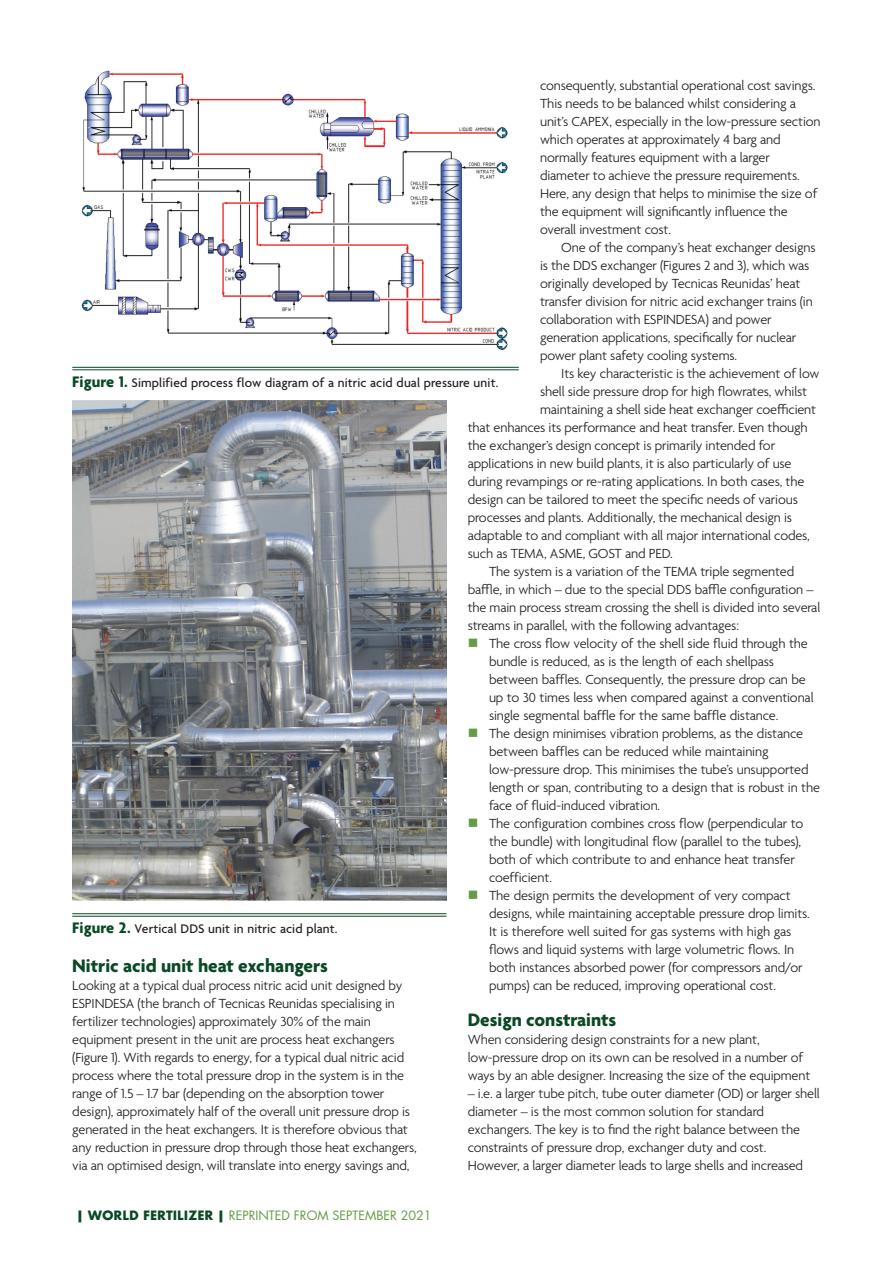
<style>
.page{position:relative;width:893px;height:1263px;background:#fff}
.page>*{position:absolute;margin:0;border:0;box-sizing:border-box;transform-origin:0 0}
.Subhead_1{font:700 19.5px "Agenda";color:#094924}
.Paragraph_1{font:300 14.25px/18px "Agenda";letter-spacing:-.01em;color:#231f20}
.Body_Text{font:300 14.25px/18px "Agenda";letter-spacing:-.01em;color:#231f20}
.t1{font:500 13.5px "Agenda";letter-spacing:.01em;color:#231f20}
.t2{font:12.45px "Futura";color:#639c43}
.s1{color:#639c43}
.s2{font-weight:700;font-size:16.5px;color:#094924}
.s3{font-weight:700;color:#094924}
</style>
<div class="page">
<hr style="left:72px;top:367px;width:447px;height:1px;background:#094924">
<hr style="left:72px;top:370px;width:447px;height:1px;background:#094924">
<img style="left:81px;top:70px;width:427px;height:281px">
<img style="left:72px;top:401px;width:374px;height:500px">
<hr style="left:72px;top:913px;width:374px;height:1px;background:#094924">
<hr style="left:72px;top:916px;width:374px;height:1px;background:#094924">
<p class="Paragraph_1" style="left:540px;top:77px;width:282px">consequently, substantial operational cost savings.<br>This needs to be balanced whilst considering a unit’s CAPEX, especially in the low-pressure section which operates at approximately 4 barg and normally features equipment with a larger diameter to achieve the pressure requirements.<br>Here, any design that helps to minimise the size of the equipment will significantly influence the overall investment cost.</p>
<p class="Body_Text" style="left:540px;top:239px;width:277px;text-indent:21px">One of the company’s heat exchanger designs is the DDS exchanger (Figures 2 and 3), which was originally developed by Tecnicas Reunidas’ heat transfer division for nitric acid exchanger trains (in collaboration with ESPINDESA) and power generation applications, specifically for nuclear power plant safety cooling systems.</p>
<p class="Body_Text" style="left:561px;top:365px;width:260px">Its key characteristic is the achievement of low</p>
<p class="Body_Text" style="left:540px;top:383px;width:269px">shell side pressure drop for high flowrates, whilst</p>
<p class="Body_Text" style="left:540px;top:401px;width:278px">maintaining a shell side heat exchanger coefficient</p>
<p class="Body_Text" style="left:468px;top:419px;width:341px">that enhances its performance and heat transfer. Even though</p>
<p class="Body_Text" style="left:468px;top:437px;width:309px">the exchanger’s design concept is primarily intended for</p>
<p class="Body_Text" style="left:468px;top:455px;width:325px">applications in new build plants, it is also particularly of use</p>
<p class="Body_Text" style="left:468px;top:473px;width:338px">during revampings or re-rating applications. In both cases, the</p>
<p class="Body_Text" style="left:468px;top:491px;width:332px">design can be tailored to meet the specific needs of various</p>
<p class="Body_Text" style="left:468px;top:509px;width:326px">processes and plants. Additionally, the mechanical design is</p>
<p class="Body_Text" style="left:468px;top:527px;width:344px">adaptable to and compliant with all major international codes,</p>
<p class="Body_Text" style="left:468px;top:545px;width:207px">such as TEMA, ASME, GOST and PED.</p>
<p class="Body_Text" style="left:468px;top:563px;width:354px;text-indent:21px">The system is a variation of the TEMA triple segmented baffle, in which – due to the special DDS baffle configuration – the main process stream crossing the shell is divided into several streams in parallel, with the following advantages:</p>
<p class="Paragraph_1" style="left:489px;top:635px;width:326px;text-indent:-21px"><span class="s1">■</span> The cross flow velocity of the shell side fluid through the bundle is reduced, as is the length of each shellpass between baffles. Consequently, the pressure drop can be up to 30 times less when compared against a conventional single segmental baffle for the same baffle distance.</p>
<p class="Paragraph_1" style="left:489px;top:725px;width:333px;text-indent:-21px"><span class="s1">■</span> The design minimises vibration problems, as the distance between baffles can be reduced while maintaining low-pressure drop. This minimises the tube’s unsupported length or span, contributing to a design that is robust in the face of fluid-induced vibration.</p>
<p class="Paragraph_1" style="left:489px;top:815px;width:316px;text-indent:-21px"><span class="s1">■</span> The configuration combines cross flow (perpendicular to the bundle) with longitudinal flow (parallel to the tubes), both of which contribute to and enhance heat transfer coefficient.</p>
<p class="Paragraph_1" style="left:489px;top:887px;width:322px;text-indent:-21px"><span class="s1">■</span> The design permits the development of very compact designs, while maintaining acceptable pressure drop limits.<br>It is therefore well suited for gas systems with high gas flows and liquid systems with large volumetric flows. In both instances absorbed power (for compressors and/or pumps) can be reduced, improving operational cost.</p>
<p class="Subhead_1" style="left:468px;top:1009px;width:150px">Design constraints</p>
<p class="Paragraph_1" style="left:468px;top:1031px;width:344px">When considering design constraints for a new plant, low-pressure drop on its own can be resolved in a number of ways by an able designer. Increasing the size of the equipment</p>
<p class="Paragraph_1" style="left:468px;top:1085px;width:354px">– i.e. a larger tube pitch, tube outer diameter (OD) or larger shell diameter – is the most common solution for standard exchangers. The key is to find the right balance between the constraints of pressure drop, exchanger duty and cost.<br>However, a larger diameter leads to large shells and increased</p>
<p class="t1" style="left:72px;top:375px;width:428px"><span class="s2">Figure 1.</span> Simplified process flow diagram of a nitric acid dual pressure unit.</p>
<p class="t1" style="left:72px;top:922px;width:267px"><span class="s2">Figure 2.</span> Vertical DDS unit in nitric acid plant.</p>
<p class="Subhead_1" style="left:72px;top:955px;width:257px">Nitric acid unit heat exchangers</p>
<p class="Paragraph_1" style="left:72px;top:977px;width:346px">Looking at a typical dual process nitric acid unit designed by ESPINDESA (the branch of Tecnicas Reunidas specialising in fertilizer technologies) approximately 30% of the main equipment present in the unit are process heat exchangers (Figure 1). With regards to energy, for a typical dual nitric acid process where the total pressure drop in the system is in the range of 1.5 – 1.7 bar (depending on the absorption tower design), approximately half of the overall unit pressure drop is generated in the heat exchangers. It is therefore obvious that any reduction in pressure drop through those heat exchangers, via an optimised design, will translate into energy savings and,</p>
<p class="t2" style="left:77px;top:1207px;width:357px"><span class="s3">| WORLD FERTILIZER |</span> REPRINTED FROM SEPTEMBER 2021</p>
</div>
